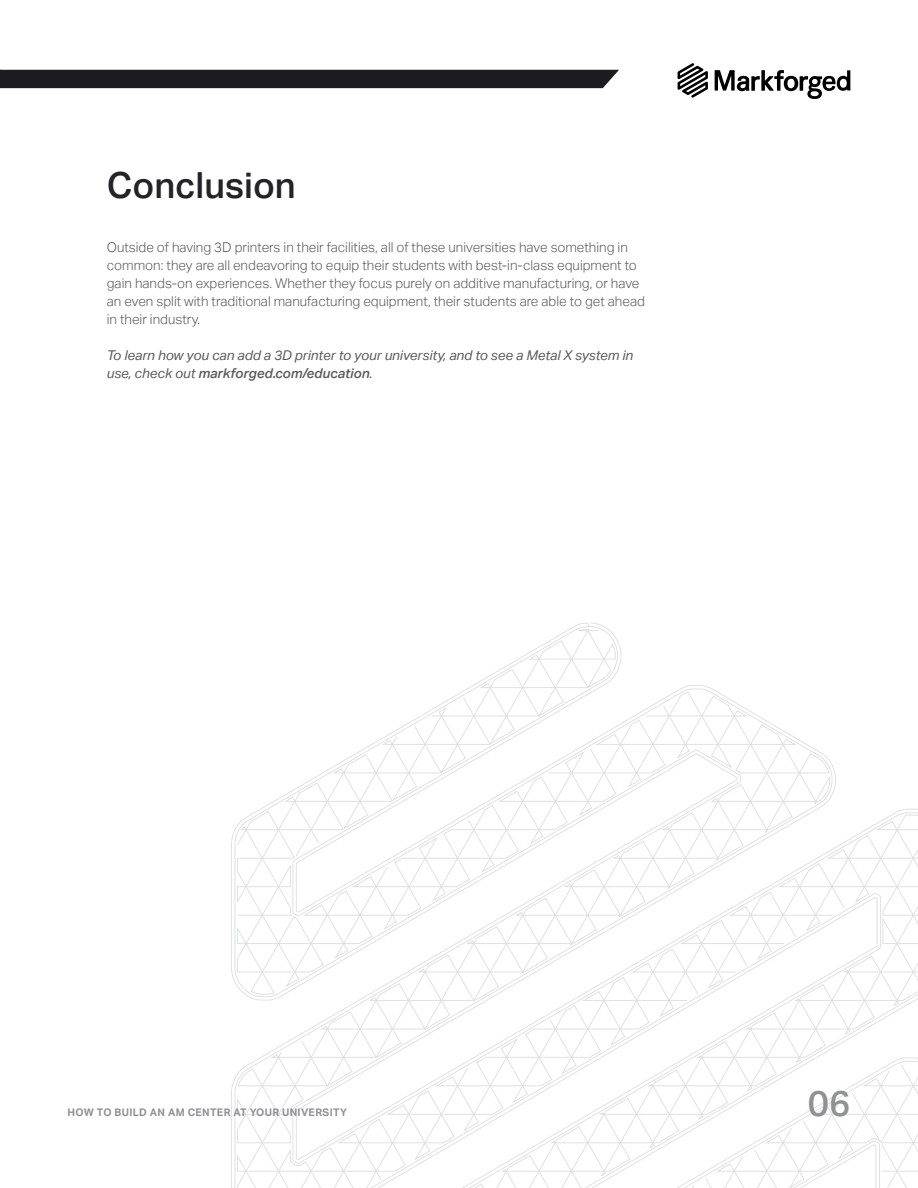
<style>
.page{position:relative;width:918px;height:1188px;background:#fff}
.page>*{position:absolute;margin:0;border:0;box-sizing:border-box;transform-origin:0 0}
.t1{font:500 36px "Aktiv Grotesk";color:#232328}
.t2{font:500 36px "Aktiv Grotesk";color:#8f9194}
.t3{font:300 13.5px/18px "Aktiv Grotesk";color:#58595b}
.t4{font:italic 13.5px/18px "Aktiv Grotesk";color:#58595b}
.t5{font:700 10.5px "Aktiv Grotesk";letter-spacing:.03em;color:#8f9194}
.s1{font-weight:500}
</style>
<div class="page">
<svg style="left:231px;top:622px;width:687px;height:566px"></svg>
<svg style="left:715px;top:70px;width:135px;height:29px"></svg>
<svg style="left:678px;top:63px;width:30px;height:35px"></svg>
<div style="left:0;top:70px;width:619px;height:18px;background:#1a1c1f"></div>
<h1 class="t1" style="left:107px;top:165px;width:191px">Conclusion</h1>
<p class="t3" style="left:107px;top:238px;width:540px">Outside of having 3D printers in their facilities, all of these universities have something in common: they are all endeavoring to equip their students with best-in-class equipment to gain hands-on experiences. Whether they focus purely on additive manufacturing, or have an even split with traditional manufacturing equipment, their students are able to get ahead in their industry.</p>
<p class="t4" style="left:107px;top:346px;width:528px">To learn how you can add a 3D printer to your university, and to see a Metal X system in use, check out <span class="s1">markforged.com/education</span>.</p>
<p class="t5" style="left:68px;top:1106px;width:281px">HOW TO BUILD AN AM CENTER AT YOUR UNIVERSITY</p>
<h1 class="t2" style="left:808px;top:1083px;width:44px">06</h1>
</div>
